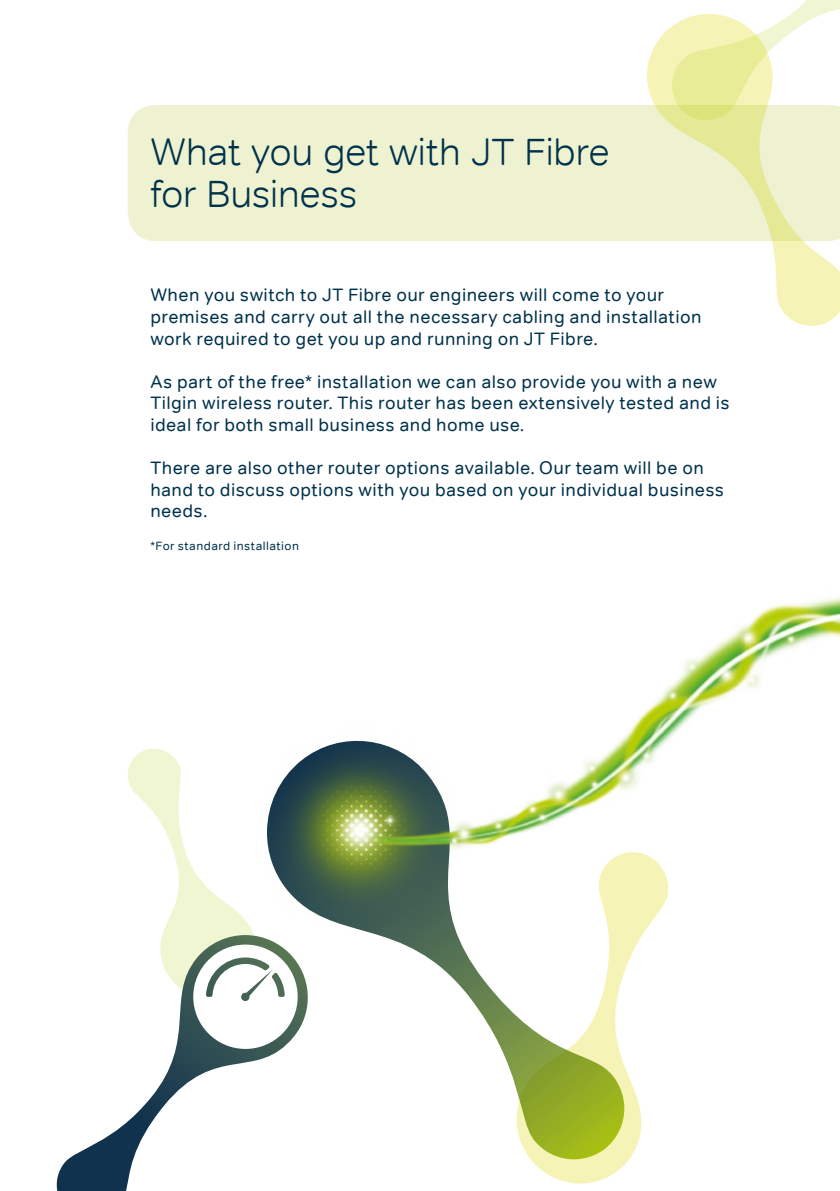
<style>
.page{position:relative;width:840px;height:1191px;background:#fff}
.page>*{position:absolute;margin:0;border:0;box-sizing:border-box;transform-origin:0 0}
.t1{font:300 38px/42px "Tondo";color:#00324c}
.t2{font:18px/21.6px "Tondo";letter-spacing:.02em;color:#00324c}
.t3{font:12px "Tondo";letter-spacing:.035em;color:#00324c}
</style>
<div class="page">
<svg style="left:445px;top:971px;width:65px;height:99px"></svg>
<div style="left:128px;top:105px;width:517px;height:136px;background:#eef2d0"></div>
<img style="left:297px;top:597px;width:542px;height:374px">
<svg style="left:645px;top:30px;width:194px;height:296px;fill:#eef2d0"></svg>
<svg style="left:667px;top:0;width:172px;height:121px"></svg>
<svg style="left:510px;top:850px;width:161px;height:334px"></svg>
<svg style="left:56px;top:935px;width:258px;height:256px"></svg>
<svg style="left:127px;top:748px;width:170px;height:301px"></svg>
<h1 class="t1" style="left:150px;top:131px;width:460px">What you get with JT Fibre for Business</h1>
<p class="t2" style="left:150px;top:284px;width:552px">When you switch to JT Fibre our engineers will come to your premises and carry out all the necessary cabling and installation work required to get you up and running on JT Fibre.</p>
<p class="t2" style="left:150px;top:371px;width:580px">As part of the free* installation we can also provide you with a new<br>Tilgin wireless router. This router has been extensively tested and is ideal for both small business and home use.</p>
<p class="t2" style="left:150px;top:457px;width:575px">There are also other router options available. Our team will be on hand to discuss options with you based on your individual business needs.</p>
<p class="t3" style="left:150px;top:538px;width:150px">*For standard installation</p>
</div>
